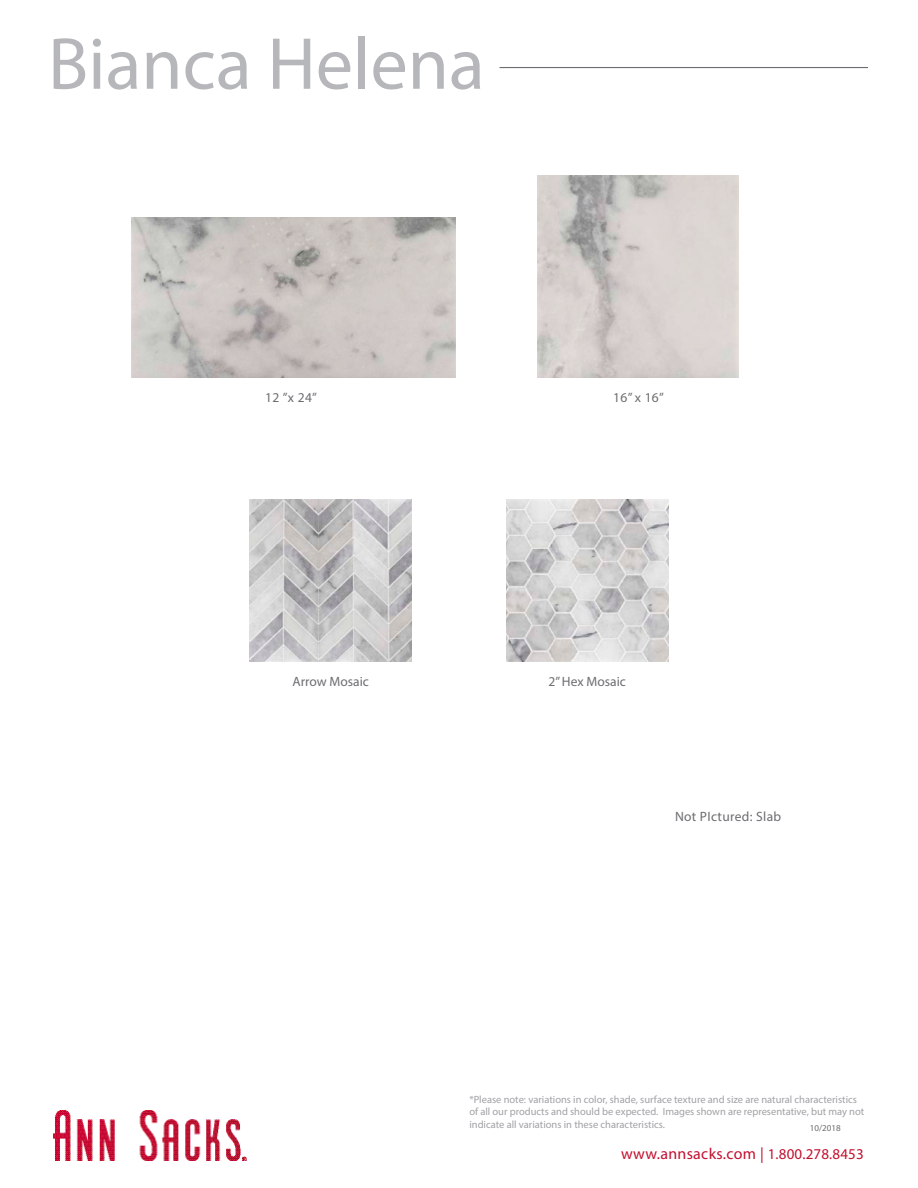
<style>
.page{position:relative;width:918px;height:1188px;background:#fff}
.page>*{position:absolute;margin:0;border:0;box-sizing:border-box;transform-origin:0 0}
.t1{font:74.25px "Myriad Pro";color:#b6b7bb}
.t2{font:15.9px "Myriad Pro";letter-spacing:.02em;color:#c3102f}
.t3{font:13.5px "Myriad Pro";letter-spacing:.01em;color:#6c6d70}
.t4{font:10.5px/12.6px "Myriad Pro";color:#a0a1a5}
.t5{font:9px "Myriad Pro";color:#6c6d70}
.s1{font-size:15.6px}
.s2{font-size:15px}
</style>
<div class="page">
<hr style="left:499px;top:67px;width:369px;height:1px;background:#6c6d70">
<img style="left:54px;top:1111px;width:192px;height:50px">
<img style="left:132px;top:218px;width:324px;height:160px">
<img style="left:537px;top:176px;width:202px;height:201px">
<img style="left:250px;top:500px;width:104px;height:162px">
<img style="left:354px;top:500px;width:58px;height:162px">
<img style="left:506px;top:500px;width:162px;height:162px">
<h1 class="t1" style="left:48px;top:18px;width:438px">Bianca Helena</h1>
<p class="t3" style="left:265px;top:389px;width:53px">12 ”x 24”</p>
<p class="t3" style="left:613px;top:389px;width:52px">16” x 16”</p>
<p class="t3" style="left:293px;top:673px;width:78px">Arrow Mosaic</p>
<p class="t3" style="left:549px;top:673px;width:79px">2” Hex Mosaic</p>
<p class="t3" style="left:675px;top:808px;width:108px">Not PIctured: Slab</p>
<p class="t4" style="left:469px;top:1093px;width:396px">*Please note: variations in color, shade, surface texture and size are natural characteristics of all our products and should be expected. Images shown are representative, but may not indicate all variations in these characteristics.</p>
<p class="t5" style="left:810px;top:1123px;width:32px">10/2018</p>
<h2 class="t2" style="left:621px;top:1144px;width:244px">www.annsacks.com <span class="s1">|</span> <span class="s2">1.800.278.8453</span></h2>
</div>
